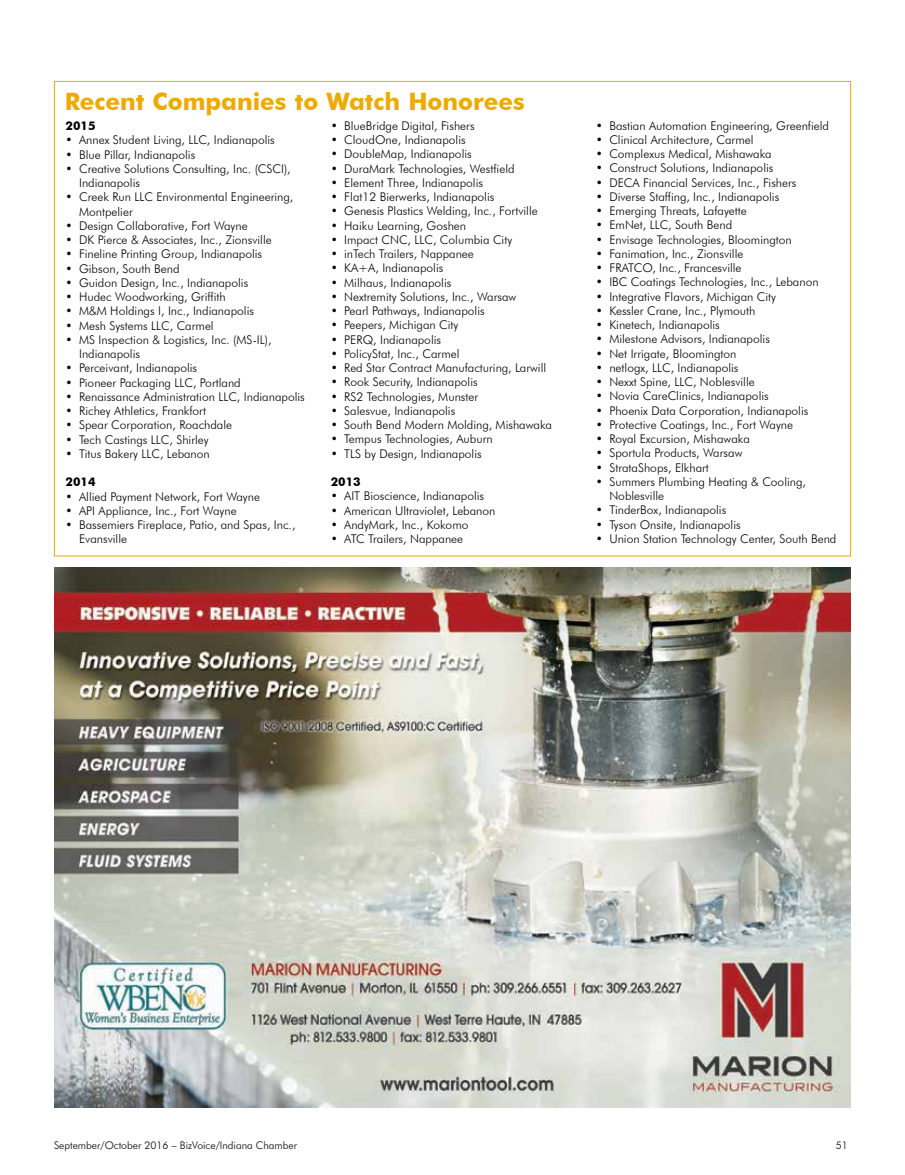
<style>
.page{position:relative;width:905px;height:1175px;background:#fff}
.page>*{position:absolute;margin:0;border:0;box-sizing:border-box;transform-origin:0 0}
.t1{font:700 24px "Futura BT";color:#edaa00}
.t2{font:300 12px/14.2px "Futura BT";color:#000}
.t3{font:700 12px "Futura BT";color:#000}
.t4{font:300 10.5px "Futura BT";color:#000}
</style>
<div class="page">
<img style="left:54px;top:567px;width:796px;height:540px">
<h1 class="t1" style="left:65px;top:87px;width:461px">Recent Companies to Watch Honorees</h1>
<p class="t3" style="left:66px;top:118px;width:31px">2015</p>
<p class="t2" style="left:66px;top:133px;width:211px">• Annex Student Living, LLC, Indianapolis</p>
<p class="t2" style="left:66px;top:147px;width:131px">• Blue Pillar, Indianapolis</p>
<p class="t2" style="left:79px;top:161px;width:213px;text-indent:-14px">• Creative Solutions Consulting, Inc. (CSCI),<br>Indianapolis</p>
<p class="t2" style="left:79px;top:190px;width:216px;text-indent:-14px">• Creek Run LLC Environmental Engineering,<br>Montpelier</p>
<p class="t2" style="left:66px;top:218px;width:184px">• Design Collaborative, Fort Wayne</p>
<p class="t2" style="left:66px;top:232px;width:208px">• DK Pierce &amp; Associates, Inc., Zionsville</p>
<p class="t2" style="left:66px;top:247px;width:198px">• Fineline Printing Group, Indianapolis</p>
<p class="t2" style="left:66px;top:261px;width:116px">• Gibson, South Bend</p>
<p class="t2" style="left:66px;top:275px;width:184px">• Guidon Design, Inc., Indianapolis</p>
<p class="t2" style="left:66px;top:289px;width:162px">• Hudec Woodworking, Griffith</p>
<p class="t2" style="left:66px;top:304px;width:190px">• M&amp;M Holdings I, Inc., Indianapolis</p>
<p class="t2" style="left:66px;top:318px;width:150px">• Mesh Systems LLC, Carmel</p>
<p class="t2" style="left:79px;top:332px;width:194px;text-indent:-14px">• MS Inspection &amp; Logistics, Inc. (MS-IL),<br>Indianapolis</p>
<p class="t2" style="left:66px;top:361px;width:133px">• Perceivant, Indianapolis</p>
<p class="t2" style="left:66px;top:375px;width:177px">• Pioneer Packaging LLC, Portland</p>
<p class="t2" style="left:66px;top:389px;width:241px">• Renaissance Administration LLC, Indianapolis</p>
<p class="t2" style="left:66px;top:403px;width:142px">• Richey Athletics, Frankfort</p>
<p class="t2" style="left:66px;top:418px;width:168px">• Spear Corporation, Roachdale</p>
<p class="t2" style="left:66px;top:432px;width:145px">• Tech Castings LLC, Shirley</p>
<p class="t2" style="left:66px;top:446px;width:146px">• Titus Bakery LLC, Lebanon</p>
<p class="t3" style="left:66px;top:475px;width:31px">2014</p>
<p class="t2" style="left:66px;top:489px;width:196px">• Allied Payment Network, Fort Wayne</p>
<p class="t2" style="left:66px;top:503px;width:172px">• API Appliance, Inc., Fort Wayne</p>
<p class="t2" style="left:79px;top:517px;width:218px;text-indent:-14px">• Bassemiers Fireplace, Patio, and Spas, Inc.,<br>Evansville</p>
<p class="t2" style="left:331px;top:118px;width:145px">• BlueBridge Digital, Fishers</p>
<p class="t2" style="left:331px;top:133px;width:136px">• CloudOne, Indianapolis</p>
<p class="t2" style="left:331px;top:147px;width:142px">• DoubleMap, Indianapolis</p>
<p class="t2" style="left:331px;top:161px;width:185px">• DuraMark Technologies, Westfield</p>
<p class="t2" style="left:331px;top:175px;width:154px">• Element Three, Indianapolis</p>
<p class="t2" style="left:331px;top:190px;width:165px">• Flat12 Bierwerks, Indianapolis</p>
<p class="t2" style="left:331px;top:204px;width:208px">• Genesis Plastics Welding, Inc., Fortville</p>
<p class="t2" style="left:331px;top:218px;width:137px">• Haiku Learning, Goshen</p>
<p class="t2" style="left:331px;top:232px;width:183px">• Impact CNC, LLC, Columbia City</p>
<p class="t2" style="left:331px;top:246px;width:145px">• inTech Trailers, Nappanee</p>
<p class="t2" style="left:331px;top:261px;width:114px">• KA+A, Indianapolis</p>
<p class="t2" style="left:331px;top:275px;width:122px">• Milhaus, Indianapolis</p>
<p class="t2" style="left:331px;top:289px;width:187px">• Nextremity Solutions, Inc., Warsaw</p>
<p class="t2" style="left:331px;top:303px;width:155px">• Pearl Pathways, Indianapolis</p>
<p class="t2" style="left:331px;top:318px;width:129px">• Peepers, Michigan City</p>
<p class="t2" style="left:331px;top:332px;width:112px">• PERQ, Indianapolis</p>
<p class="t2" style="left:331px;top:346px;width:130px">• PolicyStat, Inc., Carmel</p>
<p class="t2" style="left:331px;top:360px;width:217px">• Red Star Contract Manufacturing, Larwill</p>
<p class="t2" style="left:331px;top:375px;width:148px">• Rook Security, Indianapolis</p>
<p class="t2" style="left:331px;top:389px;width:149px">• RS2 Technologies, Munster</p>
<p class="t2" style="left:331px;top:403px;width:126px">• Salesvue, Indianapolis</p>
<p class="t2" style="left:331px;top:417px;width:223px">• South Bend Modern Molding, Mishawaka</p>
<p class="t2" style="left:331px;top:432px;width:164px">• Tempus Technologies, Auburn</p>
<p class="t2" style="left:331px;top:446px;width:152px">• TLS by Design, Indianapolis</p>
<p class="t3" style="left:331px;top:474px;width:31px">2013</p>
<p class="t2" style="left:331px;top:489px;width:155px">• AIT Bioscience, Indianapolis</p>
<p class="t2" style="left:331px;top:503px;width:166px">• American Ultraviolet, Lebanon</p>
<p class="t2" style="left:331px;top:517px;width:139px">• AndyMark, Inc., Kokomo</p>
<p class="t2" style="left:331px;top:531px;width:134px">• ATC Trailers, Nappanee</p>
<p class="t2" style="left:596px;top:118px;width:235px">• Bastian Automation Engineering, Greenfield</p>
<p class="t2" style="left:596px;top:132px;width:159px">• Clinical Architecture, Carmel</p>
<p class="t2" style="left:596px;top:147px;width:177px">• Complexus Medical, Mishawaka</p>
<p class="t2" style="left:596px;top:161px;width:179px">• Construct Solutions, Indianapolis</p>
<p class="t2" style="left:596px;top:175px;width:202px">• DECA Financial Services, Inc., Fishers</p>
<p class="t2" style="left:596px;top:189px;width:185px">• Diverse Staffing, Inc., Indianapolis</p>
<p class="t2" style="left:596px;top:204px;width:152px">• Emerging Threats, Lafayette</p>
<p class="t2" style="left:596px;top:218px;width:138px">• EmNet, LLC, South Bend</p>
<p class="t2" style="left:596px;top:232px;width:197px">• Envisage Technologies, Bloomington</p>
<p class="t2" style="left:596px;top:246px;width:149px">• Fanimation, Inc., Zionsville</p>
<p class="t2" style="left:596px;top:261px;width:147px">• FRATCO, Inc., Francesville</p>
<p class="t2" style="left:596px;top:275px;width:224px">• IBC Coatings Technologies, Inc., Lebanon</p>
<p class="t2" style="left:596px;top:289px;width:182px">• Integrative Flavors, Michigan City</p>
<p class="t2" style="left:596px;top:303px;width:161px">• Kessler Crane, Inc., Plymouth</p>
<p class="t2" style="left:596px;top:318px;width:125px">• Kinetech, Indianapolis</p>
<p class="t2" style="left:596px;top:332px;width:175px">• Milestone Advisors, Indianapolis</p>
<p class="t2" style="left:596px;top:346px;width:142px">• Net Irrigate, Bloomington</p>
<p class="t2" style="left:596px;top:360px;width:144px">• netlogx, LLC, Indianapolis</p>
<p class="t2" style="left:596px;top:375px;width:160px">• Nexxt Spine, LLC, Noblesville</p>
<p class="t2" style="left:596px;top:389px;width:174px">• Novia CareClinics, Indianapolis</p>
<p class="t2" style="left:596px;top:403px;width:214px">• Phoenix Data Corporation, Indianapolis</p>
<p class="t2" style="left:596px;top:417px;width:199px">• Protective Coatings, Inc., Fort Wayne</p>
<p class="t2" style="left:596px;top:431px;width:155px">• Royal Excursion, Mishawaka</p>
<p class="t2" style="left:596px;top:446px;width:148px">• Sportula Products, Warsaw</p>
<p class="t2" style="left:596px;top:460px;width:115px">• StrataShops, Elkhart</p>
<p class="t2" style="left:609px;top:474px;width:198px;text-indent:-14px">• Summers Plumbing Heating &amp; Cooling,<br>Noblesville</p>
<p class="t2" style="left:596px;top:503px;width:132px">• TinderBox, Indianapolis</p>
<p class="t2" style="left:596px;top:517px;width:146px">• Tyson Onsite, Indianapolis</p>
<p class="t2" style="left:596px;top:531px;width:242px">• Union Station Technology Center, South Bend</p>
<p class="t4" style="left:54px;top:1139px;width:244px">September/October 2016 – BizVoice/Indiana Chamber</p>
<p class="t4" style="left:835px;top:1139px;width:14px">51</p>
</div>
